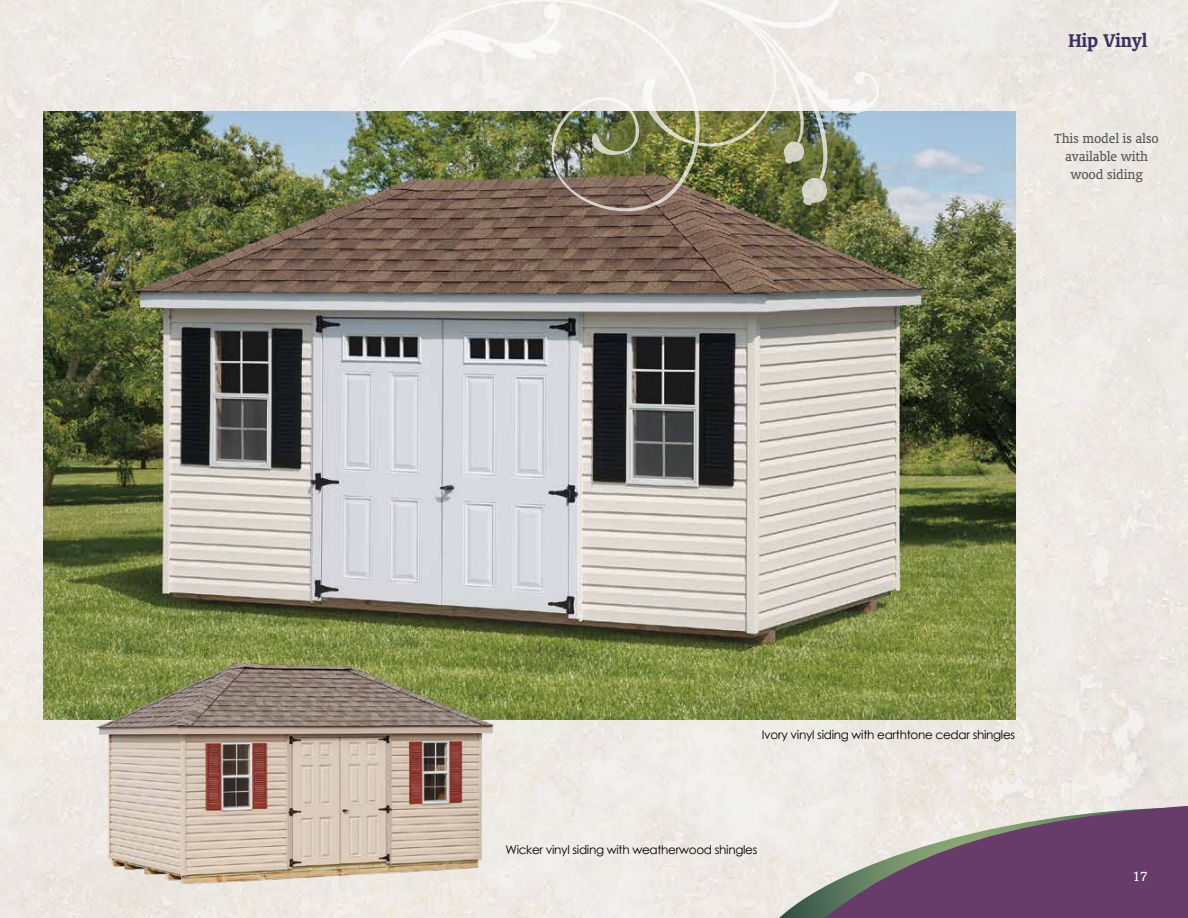
<style>
.page{position:relative;width:1188px;height:918px;background:#edeae5}
.page>*{position:absolute;margin:0;border:0;box-sizing:border-box;transform-origin:0 0}
.t1{font:700 21px "Oranda BT";letter-spacing:-.01em;color:#3b3061}
.t2{font:15px/18px "Oranda BT";letter-spacing:-.01em;color:#545555;text-align:center}
.t3{font:15px "Oranda BT";color:#fff}
.t4{font:12px "Century Gothic";letter-spacing:-.025em;color:#000}
</style>
<div class="page">
<img style="left:43px;top:111px;width:972px;height:608px">
<img style="left:718px;top:0;width:164px;height:207px">
<img style="left:387px;top:0;width:331px;height:241px">
<svg style="left:758px;top:807px;width:32px;height:111px;background:#ebe7e3"></svg>
<svg style="left:790px;top:805px;width:398px;height:113px;background:#8e758d"></svg>
<img style="left:65px;top:652px;width:433px;height:240px">
<h1 class="t1" style="left:1069px;top:28px;width:80px">Hip Vinyl</h1>
<p class="t2" style="left:1054px;top:129px;width:106px">This model is also available with wood siding</p>
<p class="t4" style="left:762px;top:727px;width:255px">Ivory vinyl siding with earthtone cedar shingles</p>
<p class="t4" style="left:505px;top:842px;width:253px">Wicker vinyl siding with weatherwood shingles</p>
<p class="t3" style="left:1133px;top:867px;width:16px">17</p>
</div>
